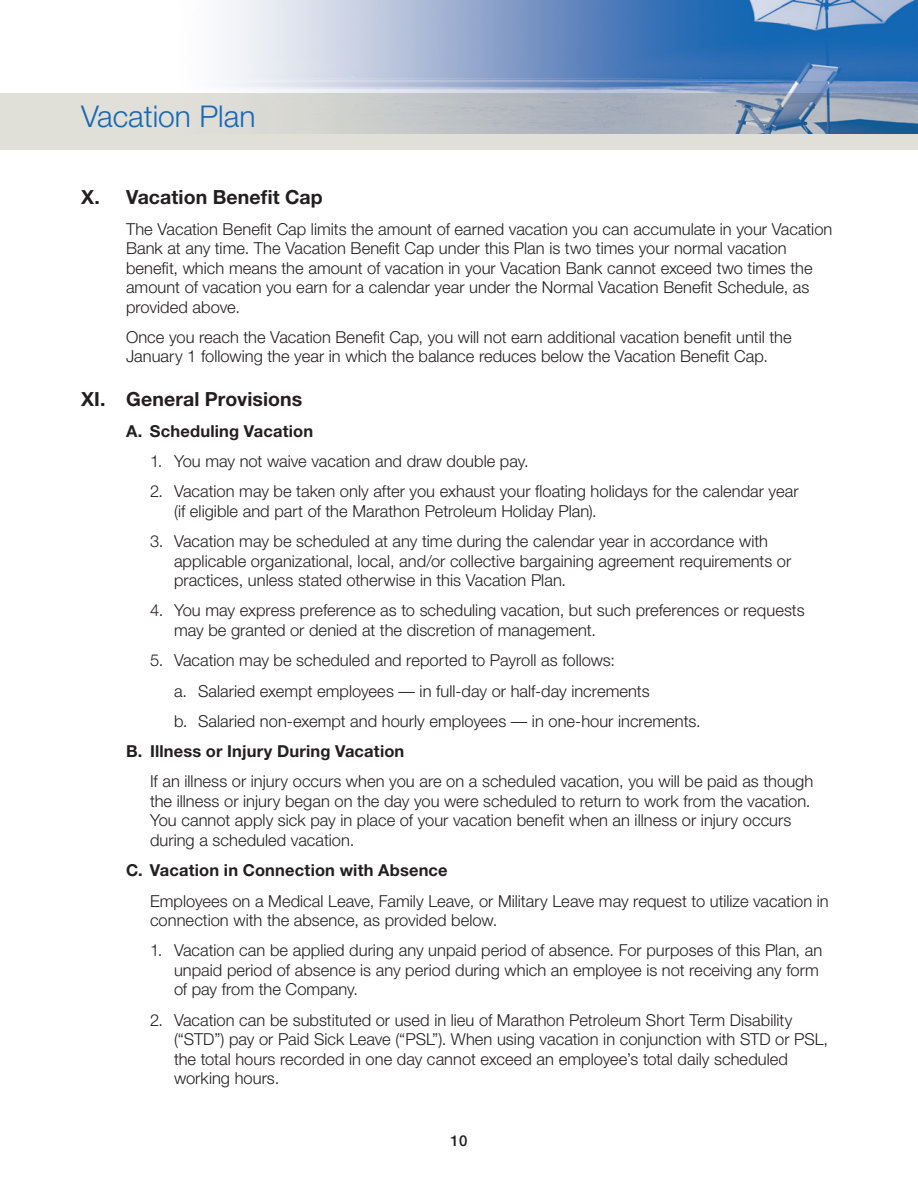
<style>
.page{position:relative;width:918px;height:1188px;background:#fff}
.page>*{position:absolute;margin:0;border:0;box-sizing:border-box;transform-origin:0 0}
.t1{font:300 30px "Helvetica Neue";color:#1768b4}
.HD_1{font:700 19.5px "Helvetica Neue";letter-spacing:.005em;color:#231f20}
.HD_1_Indent_2{font:300 16.5px/19.5px "Helvetica Neue";color:#231f20}
.HD_1_Body{font:300 16.5px/19.5px "Helvetica Neue";color:#231f20}
.HD_1_Indent_1{font:300 16.5px/19.5px "Helvetica Neue";color:#231f20}
.HD_1_Indent_3{font:300 16.5px "Helvetica Neue";letter-spacing:.005em;color:#231f20}
.HD_1_Indent_1-2{font:700 16.5px "Helvetica Neue";letter-spacing:.01em;color:#231f20}
.t2{font:500 15px "Helvetica Neue";color:#231f20}
</style>
<div class="page">
<div style="left:0;top:93px;width:918px;height:57px;background:#e1e0d8"></div>
<img style="left:228px;top:0;width:690px;height:133px">
<h1 class="t1" style="left:81px;top:98px;width:176px">Vacation Plan</h1>
<p class="HD_1" style="left:81px;top:185px;width:243px">X. Vacation Benefit Cap</p>
<p class="HD_1_Body" style="left:126px;top:219px;width:708px">The Vacation Benefit Cap limits the amount of earned vacation you can accumulate in your Vacation Bank at any time. The Vacation Benefit Cap under this Plan is two times your normal vacation benefit, which means the amount of vacation in your Vacation Bank cannot exceed two times the amount of vacation you earn for a calendar year under the Normal Vacation Benefit Schedule, as provided above.</p>
<p class="HD_1_Body" style="left:126px;top:327px;width:667px">Once you reach the Vacation Benefit Cap, you will not earn additional vacation benefit until the<br>January 1 following the year in which the balance reduces below the Vacation Benefit Cap.</p>
<p class="HD_1" style="left:81px;top:387px;width:223px">XI. General Provisions</p>
<p class="HD_1_Indent_1-2" style="left:126px;top:421px;width:189px">A. Scheduling Vacation</p>
<p class="HD_1_Indent_2" style="left:150px;top:451px;width:380px">1. You may not waive vacation and draw double pay.</p>
<p class="HD_1_Indent_2" style="left:174px;top:481px;width:626px;text-indent:-24px">2. Vacation may be taken only after you exhaust your floating holidays for the calendar year (if eligible and part of the Marathon Petroleum Holiday Plan).</p>
<p class="HD_1_Indent_2" style="left:174px;top:531px;width:619px;text-indent:-24px">3. Vacation may be scheduled at any time during the calendar year in accordance with applicable organizational, local, and/or collective bargaining agreement requirements or practices, unless stated otherwise in this Vacation Plan.</p>
<p class="HD_1_Indent_2" style="left:174px;top:600px;width:632px;text-indent:-24px">4. You may express preference as to scheduling vacation, but such preferences or requests may be granted or denied at the discretion of management.</p>
<p class="HD_1_Indent_2" style="left:150px;top:650px;width:467px">5. Vacation may be scheduled and reported to Payroll as follows:</p>
<p class="HD_1_Indent_3" style="left:174px;top:681px;width:477px">a. Salaried exempt employees — in full-day or half-day increments</p>
<p class="HD_1_Indent_3" style="left:174px;top:711px;width:528px">b. Salaried non-exempt and hourly employees — in one-hour increments.</p>
<p class="HD_1_Indent_1-2" style="left:126px;top:741px;width:280px">B. Illness or Injury During Vacation</p>
<p class="HD_1_Indent_1" style="left:150px;top:771px;width:665px">If an illness or injury occurs when you are on a scheduled vacation, you will be paid as though the illness or injury began on the day you were scheduled to return to work from the vacation.<br>You cannot apply sick pay in place of your vacation benefit when an illness or injury occurs during a scheduled vacation.</p>
<p class="HD_1_Indent_1-2" style="left:126px;top:860px;width:323px">C. Vacation in Connection with Absence</p>
<p class="HD_1_Indent_1" style="left:150px;top:891px;width:680px">Employees on a Medical Leave, Family Leave, or Military Leave may request to utilize vacation in connection with the absence, as provided below.</p>
<p class="HD_1_Indent_2" style="left:174px;top:940px;width:650px;text-indent:-24px">1. Vacation can be applied during any unpaid period of absence. For purposes of this Plan, an unpaid period of absence is any period during which an employee is not receiving any form of pay from the Company.</p>
<p class="HD_1_Indent_2" style="left:174px;top:1010px;width:656px;text-indent:-24px">2. Vacation can be substituted or used in lieu of Marathon Petroleum Short Term Disability (“STD”) pay or Paid Sick Leave (“PSL”). When using vacation in conjunction with STD or PSL, the total hours recorded in one day cannot exceed an employee’s total daily scheduled working hours.</p>
<p class="t2" style="left:451px;top:1131px;width:18px">10</p>
</div>
